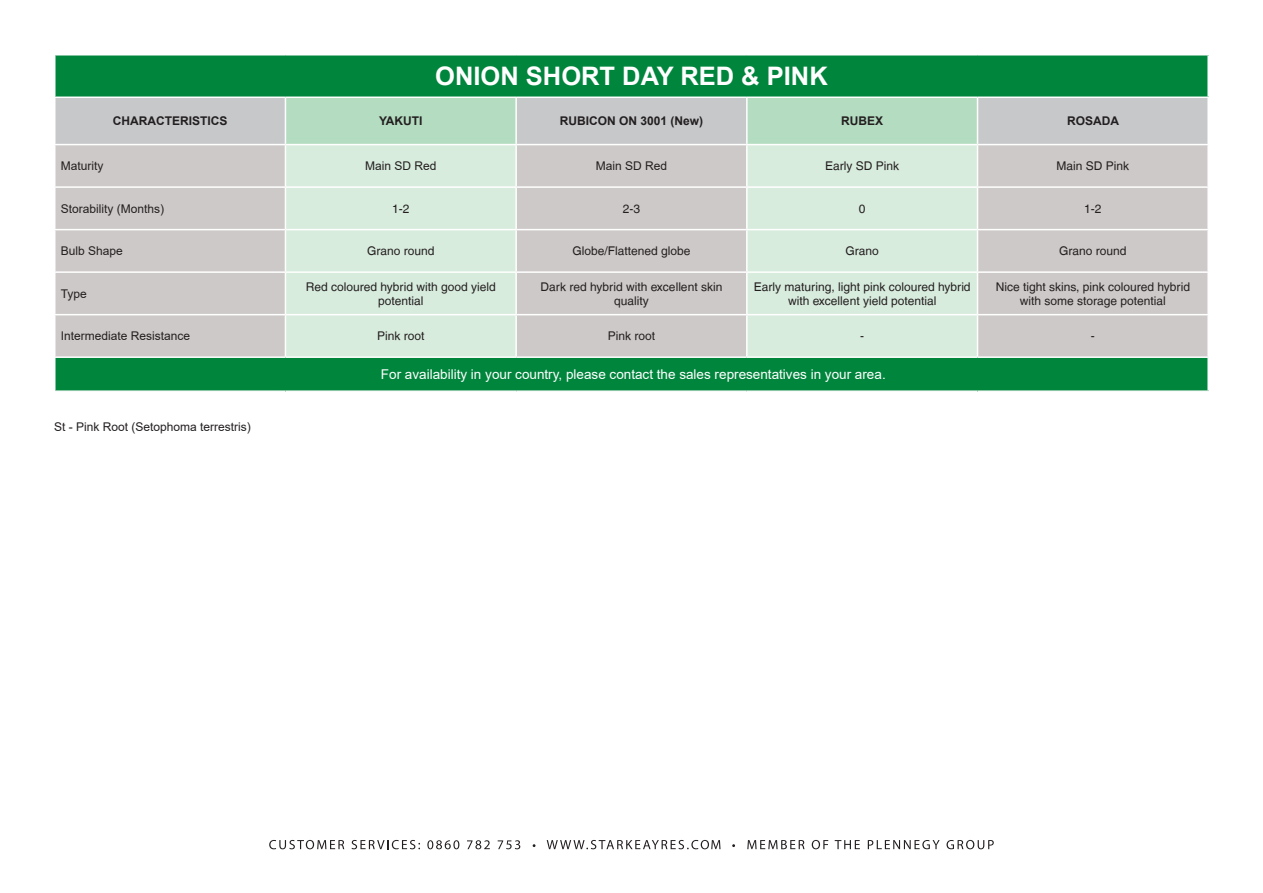
<style>
.page{position:relative;width:1263px;height:893px;background:#fff}
.page>*{position:absolute;margin:0;border:0;box-sizing:border-box;transform-origin:0 0}
.t1{font:700 25.5px "Arial";color:#fff}
.t2{font:13.5px "Arial";color:#fff}
.t3{font:12px/14.4px "Helvetica LT";color:#231f20;text-align:center}
.t4{font:12px "Arial";color:#231f20}
.t5{font:700 12px "Arial";color:#231f20}
</style>
<div class="page">
<svg style="left:269px;top:840px;width:75px;height:9px"></svg>
<svg style="left:352px;top:840px;width:68px;height:9px"></svg>
<svg style="left:427px;top:840px;width:32px;height:9px"></svg>
<svg style="left:467px;top:840px;width:23px;height:9px"></svg>
<svg style="left:498px;top:840px;width:22px;height:9px"></svg>
<svg style="left:547px;top:840px;width:173px;height:9px"></svg>
<svg style="left:747px;top:840px;width:57px;height:9px"></svg>
<svg style="left:812px;top:840px;width:16px;height:9px"></svg>
<svg style="left:835px;top:840px;width:25px;height:9px"></svg>
<svg style="left:868px;top:840px;width:72px;height:9px"></svg>
<svg style="left:946px;top:840px;width:48px;height:9px"></svg>
<div style="left:55px;top:55px;width:1153px;height:42px;background:#00853d"></div>
<div style="left:55px;top:97px;width:230px;height:48px;background:#c7c8ca"></div>
<div style="left:286px;top:98px;width:691px;height:46px;background:#b3dcc0"></div>
<div style="left:516px;top:97px;width:231px;height:48px;background:#c7c8ca"></div>
<div style="left:977px;top:97px;width:231px;height:48px;background:#c7c8ca"></div>
<div style="left:56px;top:145px;width:1151px;height:211px;background:#cdc9c8"></div>
<svg style="left:286px;top:145px;width:691px;height:211px;fill:#d8ecdd"></svg>
<div style="left:55px;top:357px;width:1153px;height:34px;background:#00853d"></div>
<hr style="left:54px;top:54px;width:231px;height:2px;background:#fff">
<hr style="left:54px;top:56px;width:2px;height:41px;background:#fff">
<hr style="left:285px;top:54px;width:231px;height:2px;background:#fff">
<hr style="left:516px;top:54px;width:231px;height:2px;background:#fff">
<hr style="left:747px;top:54px;width:230px;height:2px;background:#fff">
<hr style="left:977px;top:54px;width:232px;height:2px;background:#fff">
<hr style="left:1207px;top:56px;width:2px;height:41px;background:#fff">
<hr style="left:54px;top:97px;width:231px;height:1px;background:#fff">
<hr style="left:54px;top:98px;width:2px;height:46px;background:#fff">
<hr style="left:54px;top:144px;width:231px;height:1px;background:#fff">
<hr style="left:285px;top:145px;width:1px;height:41px;background:#fff">
<hr style="left:54px;top:186px;width:231px;height:2px;background:#fff">
<hr style="left:285px;top:186px;width:231px;height:2px;background:#fff">
<hr style="left:285px;top:188px;width:1px;height:41px;background:#fff">
<hr style="left:747px;top:186px;width:230px;height:2px;background:#fff">
<hr style="left:54px;top:229px;width:231px;height:1px;background:#fff">
<hr style="left:285px;top:229px;width:231px;height:1px;background:#fff">
<hr style="left:285px;top:230px;width:1px;height:41px;background:#fff">
<hr style="left:747px;top:229px;width:230px;height:1px;background:#fff">
<hr style="left:54px;top:271px;width:231px;height:2px;background:#fff">
<hr style="left:285px;top:271px;width:231px;height:2px;background:#fff">
<hr style="left:285px;top:273px;width:1px;height:41px;background:#fff">
<hr style="left:747px;top:271px;width:230px;height:2px;background:#fff">
<hr style="left:54px;top:314px;width:231px;height:1px;background:#fff">
<hr style="left:285px;top:314px;width:231px;height:1px;background:#fff">
<hr style="left:285px;top:315px;width:1px;height:41px;background:#fff">
<hr style="left:747px;top:314px;width:230px;height:1px;background:#fff">
<hr style="left:54px;top:358px;width:2px;height:32px;background:#fff">
<hr style="left:285px;top:356px;width:231px;height:2px;background:#fff">
<hr style="left:747px;top:356px;width:230px;height:2px;background:#fff">
<hr style="left:1207px;top:358px;width:2px;height:32px;background:#fff">
<hr style="left:54px;top:390px;width:231px;height:2px;background:#fff">
<hr style="left:285px;top:390px;width:231px;height:2px;background:#fff">
<hr style="left:516px;top:390px;width:231px;height:2px;background:#fff">
<hr style="left:747px;top:390px;width:230px;height:2px;background:#fff">
<hr style="left:977px;top:390px;width:232px;height:2px;background:#fff">
<hr style="left:54px;top:356px;width:231px;height:2px;background:#fff">
<hr style="left:516px;top:97px;width:231px;height:1px;background:#fff">
<hr style="left:515px;top:98px;width:2px;height:46px;background:#fff">
<hr style="left:746px;top:98px;width:2px;height:46px;background:#fff">
<hr style="left:516px;top:144px;width:231px;height:1px;background:#fff">
<hr style="left:515px;top:145px;width:2px;height:41px;background:#fff">
<hr style="left:746px;top:145px;width:2px;height:41px;background:#fff">
<hr style="left:516px;top:186px;width:231px;height:2px;background:#fff">
<hr style="left:515px;top:188px;width:2px;height:41px;background:#fff">
<hr style="left:746px;top:188px;width:2px;height:41px;background:#fff">
<hr style="left:516px;top:229px;width:231px;height:1px;background:#fff">
<hr style="left:515px;top:230px;width:2px;height:41px;background:#fff">
<hr style="left:746px;top:230px;width:2px;height:41px;background:#fff">
<hr style="left:516px;top:271px;width:231px;height:2px;background:#fff">
<hr style="left:515px;top:273px;width:2px;height:41px;background:#fff">
<hr style="left:746px;top:273px;width:2px;height:41px;background:#fff">
<hr style="left:516px;top:314px;width:231px;height:1px;background:#fff">
<hr style="left:515px;top:315px;width:2px;height:41px;background:#fff">
<hr style="left:746px;top:315px;width:2px;height:41px;background:#fff">
<hr style="left:516px;top:356px;width:231px;height:2px;background:#fff">
<hr style="left:977px;top:145px;width:1px;height:41px;background:#fff">
<hr style="left:977px;top:188px;width:1px;height:41px;background:#fff">
<hr style="left:977px;top:230px;width:1px;height:41px;background:#fff">
<hr style="left:977px;top:273px;width:1px;height:41px;background:#fff">
<hr style="left:977px;top:315px;width:1px;height:41px;background:#fff">
<hr style="left:977px;top:186px;width:232px;height:2px;background:#fff">
<hr style="left:977px;top:229px;width:232px;height:1px;background:#fff">
<hr style="left:977px;top:271px;width:232px;height:2px;background:#fff">
<hr style="left:977px;top:314px;width:232px;height:1px;background:#fff">
<hr style="left:977px;top:356px;width:232px;height:2px;background:#fff">
<hr style="left:977px;top:98px;width:1px;height:46px;background:#fff">
<hr style="left:977px;top:97px;width:232px;height:1px;background:#fff">
<hr style="left:977px;top:144px;width:232px;height:1px;background:#fff">
<hr style="left:1207px;top:98px;width:2px;height:46px;background:#fff">
<p class="t1" style="left:435px;top:58px;width:394px">ONION SHORT DAY RED &amp; PINK</p>
<p class="t5" style="left:113px;top:113px;width:116px">CHARACTERISTICS</p>
<p class="t5" style="left:379px;top:113px;width:45px">YAKUTI</p>
<p class="t5" style="left:560px;top:113px;width:145px">RUBICON ON 3001 (New)</p>
<p class="t5" style="left:841px;top:113px;width:43px">RUBEX</p>
<p class="t5" style="left:1067px;top:113px;width:53px">ROSADA</p>
<p class="t4" style="left:61px;top:158px;width:44px">Maturity</p>
<p class="t4" style="left:365px;top:158px;width:73px">Main SD Red</p>
<p class="t4" style="left:596px;top:158px;width:73px">Main SD Red</p>
<p class="t3" style="left:825px;top:159px;width:76px">Early SD Pink</p>
<p class="t3" style="left:1056px;top:159px;width:74px">Main SD Pink</p>
<p class="t4" style="left:61px;top:200px;width:105px">Storability (Months)</p>
<p class="t3" style="left:392px;top:201px;width:19px">1-2</p>
<p class="t3" style="left:623px;top:201px;width:19px">2-3</p>
<p class="t3" style="left:859px;top:201px;width:8px">0</p>
<p class="t3" style="left:1084px;top:201px;width:19px">1-2</p>
<p class="t4" style="left:61px;top:243px;width:64px">Bulb Shape</p>
<p class="t3" style="left:367px;top:244px;width:69px">Grano round</p>
<p class="t3" style="left:572px;top:244px;width:120px">Globe/Flattened globe</p>
<p class="t3" style="left:845px;top:244px;width:35px">Grano</p>
<p class="t3" style="left:1059px;top:244px;width:69px">Grano round</p>
<p class="t4" style="left:61px;top:285px;width:28px">Type</p>
<p class="t3" style="left:306px;top:279px;width:191px">Red coloured hybrid with good yield potential</p>
<p class="t3" style="left:541px;top:279px;width:183px">Dark red hybrid with excellent skin quality</p>
<p class="t3" style="left:754px;top:279px;width:218px">Early maturing, light pink coloured hybrid with excellent yield potential</p>
<p class="t3" style="left:996px;top:279px;width:196px">Nice tight skins, pink coloured hybrid with some storage potential</p>
<p class="t4" style="left:61px;top:328px;width:131px">Intermediate Resistance</p>
<p class="t3" style="left:377px;top:329px;width:49px">Pink root</p>
<p class="t3" style="left:608px;top:329px;width:49px">Pink root</p>
<p class="t3" style="left:860px;top:329px;width:5px">-</p>
<p class="t3" style="left:1091px;top:329px;width:5px">-</p>
<p class="t2" style="left:381px;top:365px;width:506px">For availability in your country, please contact the sales representatives in your area.</p>
<p class="t4" style="left:54px;top:418px;width:198px">St - Pink Root (Setophoma terrestris)</p>
</div>
